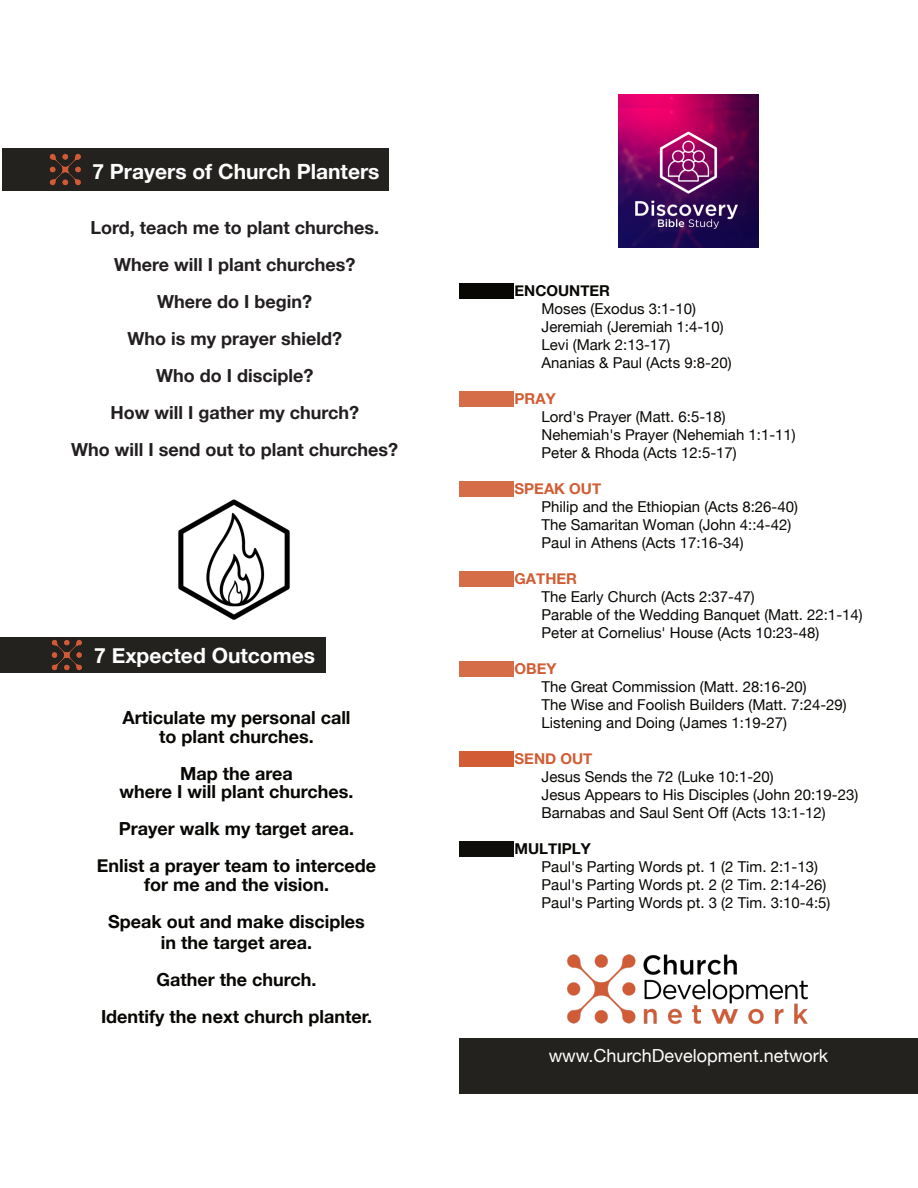
<style>
.page{position:relative;width:918px;height:1188px;background:#fff}
.page>*{position:absolute;margin:0;border:0;box-sizing:border-box;transform-origin:0 0}
.t1{font:700 21px "Helvetica Neue";color:#fff}
.t2{font:700 18px/36.9px "Helvetica Neue";color:#080704;text-align:center}
.t3{font:700 18px/36.9px "Helvetica Neue";color:#231f20;text-align:center}
.t4{font:18px "Helvetica Neue";color:#fff}
.t5{font:15px/18px "Helvetica Neue";color:#080704}
.t6{font:700 15px "Helvetica Neue";color:#d25c33}
.t7{font:700 15px "Helvetica Neue";color:#080704}
</style>
<div class="page">
<div style="left:0;top:637px;width:325px;height:36px;background:#23221f"></div>
<img style="left:51px;top:639px;width:31px;height:32px">
<div style="left:2px;top:148px;width:386px;height:42px;background:#23221f"></div>
<img style="left:50px;top:153px;width:31px;height:33px">
<img style="left:179px;top:499px;width:110px;height:121px">
<img style="left:619px;top:94px;width:139px;height:14px">
<img style="left:619px;top:108px;width:139px;height:140px">
<img style="left:567px;top:954px;width:241px;height:70px">
<div style="left:459px;top:1038px;width:459px;height:56px;background:#23221f"></div>
<div style="left:459px;top:392px;width:54px;height:15px;background:#d66d49"></div>
<div style="left:459px;top:481px;width:54px;height:15px;background:#d66d49"></div>
<div style="left:459px;top:572px;width:54px;height:15px;background:#d66d49"></div>
<div style="left:459px;top:661px;width:54px;height:15px;background:#d66d49"></div>
<div style="left:459px;top:284px;width:54px;height:15px;background:#080704"></div>
<div style="left:459px;top:751px;width:54px;height:15px;background:#d25c33"></div>
<div style="left:459px;top:842px;width:54px;height:15px;background:#0e0d0a"></div>
<h1 class="t1" style="left:92px;top:158px;width:289px">7 Prayers of Church Planters</h1>
<p class="t3" style="left:71px;top:209px;width:328px">Lord, teach me to plant churches.<br>Where will I plant churches?<br>Where do I begin?<br>Who is my prayer shield?<br>Who do I disciple?<br>How will I gather my church?<br>Who will I send out to plant churches?</p>
<h1 class="t1" style="left:94px;top:643px;width:222px">7 Expected Outcomes</h1>
<p class="t2" style="left:122px;top:708px;width:230px;line-height:18.5px">Articulate my personal call to plant churches.</p>
<p class="t2" style="left:120px;top:764px;width:235px;line-height:18.5px">Map the area<br>where I will plant churches.</p>
<p class="t2" style="left:97px;top:810px;width:281px">Prayer walk my target area.<br>Enlist a prayer team to intercede</p>
<p class="t2" style="left:108px;top:865px;width:258px">for me and the vision.<br>Speak out and make disciples</p>
<p class="t2" style="left:101px;top:924px;width:273px">in the target area.<br>Gather the church.<br>Identify the next church planter.</p>
<p class="t7" style="left:515px;top:282px;width:97px">ENCOUNTER</p>
<p class="t5" style="left:542px;top:300px;width:192px">Moses (Exodus 3:1-10)<br>Jeremiah (Jeremiah 1:4-10)<br>Levi (Mark 2:13-17)<br>Ananias &amp; Paul (Acts 9:8-20)</p>
<p class="t6" style="left:515px;top:390px;width:43px">PRAY</p>
<p class="t5" style="left:542px;top:408px;width:256px">Lord's Prayer (Matt. 6:5-18)<br>Nehemiah's Prayer (Nehemiah 1:1-11)<br>Peter &amp; Rhoda (Acts 12:5-17)</p>
<p class="t6" style="left:515px;top:480px;width:88px">SPEAK OUT</p>
<p class="t5" style="left:542px;top:498px;width:258px">Philip and the Ethiopian (Acts 8:26-40)<br>The Samaritan Woman (John 4::4-42)<br>Paul in Athens (Acts 17:16-34)</p>
<p class="t6" style="left:515px;top:570px;width:64px">GATHER</p>
<p class="t5" style="left:542px;top:588px;width:323px">The Early Church (Acts 2:37-47)<br>Parable of the Wedding Banquet (Matt. 22:1-14)<br>Peter at Cornelius' House (Acts 10:23-48)</p>
<p class="t6" style="left:515px;top:660px;width:43px">OBEY</p>
<p class="t5" style="left:542px;top:678px;width:307px">The Great Commission (Matt. 28:16-20)<br>The Wise and Foolish Builders (Matt. 7:24-29)<br>Listening and Doing (James 1:19-27)</p>
<p class="t6" style="left:515px;top:750px;width:79px">SEND OUT</p>
<p class="t5" style="left:542px;top:768px;width:318px">Jesus Sends the 72 (Luke 10:1-20)<br>Jesus Appears to His Disciples (John 20:19-23)<br>Barnabas and Saul Sent Off (Acts 13:1-12)</p>
<p class="t7" style="left:515px;top:840px;width:78px">MULTIPLY</p>
<p class="t5" style="left:542px;top:858px;width:290px">Paul's Parting Words pt. 1 (2 Tim. 2:1-13)<br>Paul's Parting Words pt. 2 (2 Tim. 2:14-26)<br>Paul's Parting Words pt. 3 (2 Tim. 3:10-4:5)</p>
<p class="t4" style="left:549px;top:1045px;width:281px">www.ChurchDevelopment.network</p>
</div>
